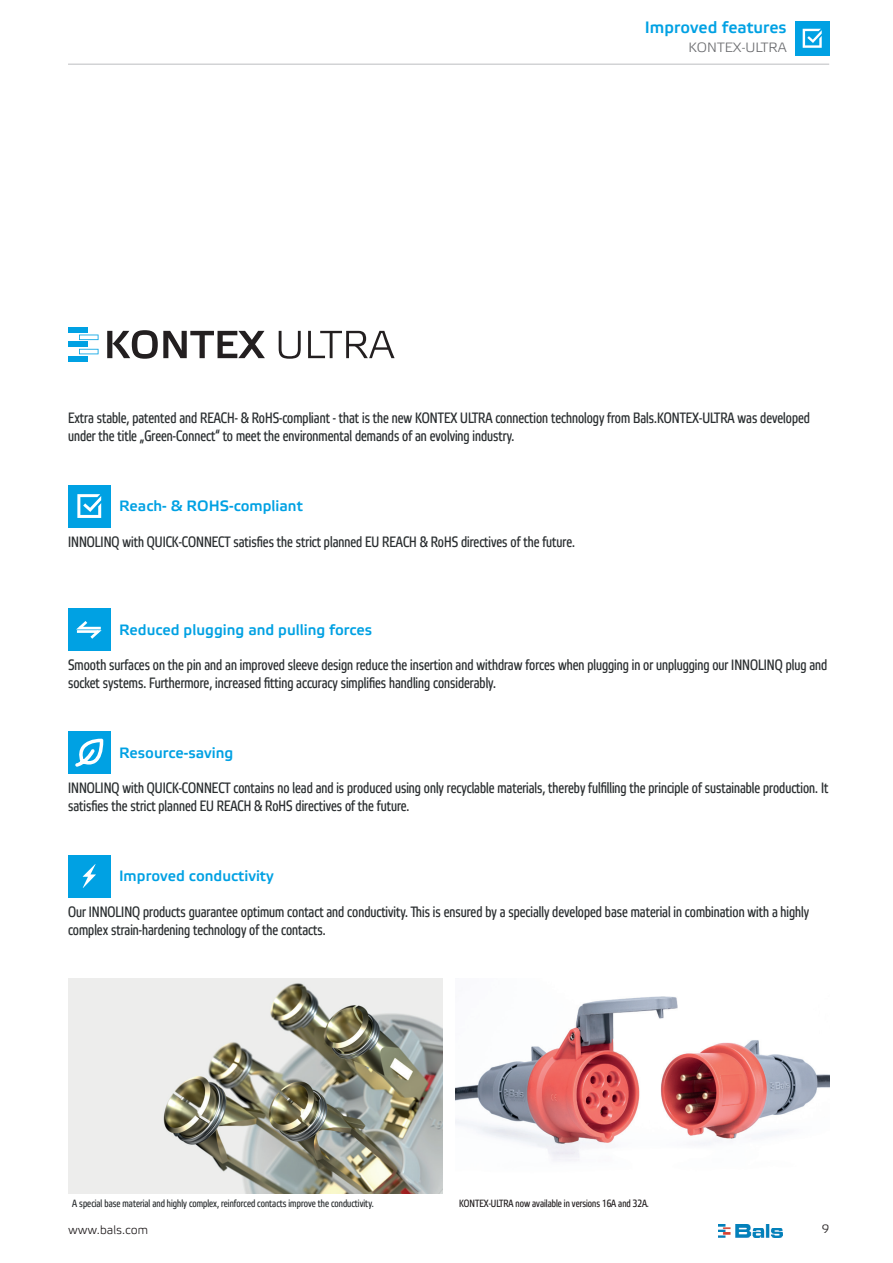
<style>
.page{position:relative;width:893px;height:1263px;background:#fff}
.page>*{position:absolute;margin:0;border:0;box-sizing:border-box;transform-origin:0 0}
.t1{font:500 16.5px "Etelka";color:#00a1e3}
.t2{font:15px/18px "Etelka Narrow Text";color:#2a2e30}
.t3{font:500 15px "Etelka";color:#00a1e3}
.t4{font:300 13.5px "Etelka";color:#6c6d70}
.t5{font:300 12px "Etelka";color:#231f20}
.t6{font:10.5px "Etelka Narrow Text";color:#2a2e30}
.t7{font:10.5px "Etelka Narrow Text";color:#231f20}
</style>
<div class="page">
<img style="left:719px;top:1225px;width:63px;height:12px">
<hr style="left:68px;top:64px;width:761px;height:1px;background:#bcbdc0">
<img style="left:455px;top:996px;width:374px;height:165px">
<img style="left:68px;top:978px;width:374px;height:216px">
<svg style="left:79px;top:349px;width:20px;height:5px"></svg>
<svg style="left:79px;top:335px;width:20px;height:5px"></svg>
<div style="left:68px;top:327px;width:20px;height:6px;background:#00a1e3"></div>
<div style="left:68px;top:342px;width:20px;height:5px;background:#00a1e3"></div>
<div style="left:68px;top:356px;width:20px;height:5px;background:#00a1e3"></div>
<svg style="left:107px;top:330px;width:158px;height:29px"></svg>
<svg style="left:279px;top:331px;width:22px;height:28px"></svg>
<svg style="left:308px;top:331px;width:87px;height:27px"></svg>
<div style="left:68px;top:485px;width:43px;height:42px;background:#00a1e3"></div>
<svg style="left:77px;top:494px;width:24px;height:24px"></svg>
<div style="left:68px;top:608px;width:43px;height:43px;background:#00a1e3"></div>
<svg style="left:76px;top:621px;width:26px;height:18px"></svg>
<div style="left:68px;top:731px;width:43px;height:43px;background:#00a1e3"></div>
<svg style="left:75px;top:739px;width:28px;height:28px"></svg>
<div style="left:68px;top:855px;width:43px;height:42px;background:#00a1e3"></div>
<svg style="left:83px;top:864px;width:13px;height:24px"></svg>
<div style="left:795px;top:21px;width:34px;height:34px;background:#00a1e3"></div>
<svg style="left:803px;top:29px;width:19px;height:19px"></svg>
<p class="t1" style="left:645px;top:17px;width:143px">Improved features</p>
<p class="t4" style="left:689px;top:39px;width:100px">KONTEX-ULTRA</p>
<p class="t2" style="left:68px;top:410px;width:743px">Extra stable, patented and REACH- &amp; RoHS-compliant - that is the new KONTEX ULTRA connection technology from Bals.KONTEX-ULTRA was developed under the title „Green-Connect“ to meet the environmental demands of an evolving industry.</p>
<p class="t3" style="left:119px;top:497px;width:185px">Reach- &amp; ROHS-compliant</p>
<p class="t2" style="left:68px;top:533px;width:508px">INNOLINQ with QUICK-CONNECT satisfies the strict planned EU REACH &amp; RoHS directives of the future.</p>
<p class="t3" style="left:119px;top:620px;width:255px">Reduced plugging and pulling forces</p>
<p class="t2" style="left:68px;top:656px;width:761px">Smooth surfaces on the pin and an improved sleeve design reduce the insertion and withdraw forces when plugging in or unplugging our INNOLINQ plug and socket systems. Furthermore, increased fitting accuracy simplifies handling considerably.</p>
<p class="t3" style="left:119px;top:743px;width:116px">Resource-saving</p>
<p class="t2" style="left:68px;top:780px;width:762px">INNOLINQ with QUICK-CONNECT contains no lead and is produced using only recyclable materials, thereby fulfilling the principle of sustainable production. It satisfies the strict planned EU REACH &amp; RoHS directives of the future.</p>
<p class="t3" style="left:119px;top:867px;width:156px">Improved conductivity</p>
<p class="t2" style="left:68px;top:903px;width:743px">Our INNOLINQ products guarantee optimum contact and conductivity. This is ensured by a specially developed base material in combination with a highly complex strain-hardening technology of the contacts.</p>
<p class="t6" style="left:72px;top:1197px;width:303px">A special base material and highly complex, reinforced contacts improve the conductivity.</p>
<p class="t7" style="left:459px;top:1197px;width:191px">KONTEX-ULTRA now available in versions 16A and 32A.</p>
<p class="t5" style="left:68px;top:1222px;width:82px">www.bals.com</p>
<p class="t5" style="left:822px;top:1222px;width:9px">9</p>
</div>
